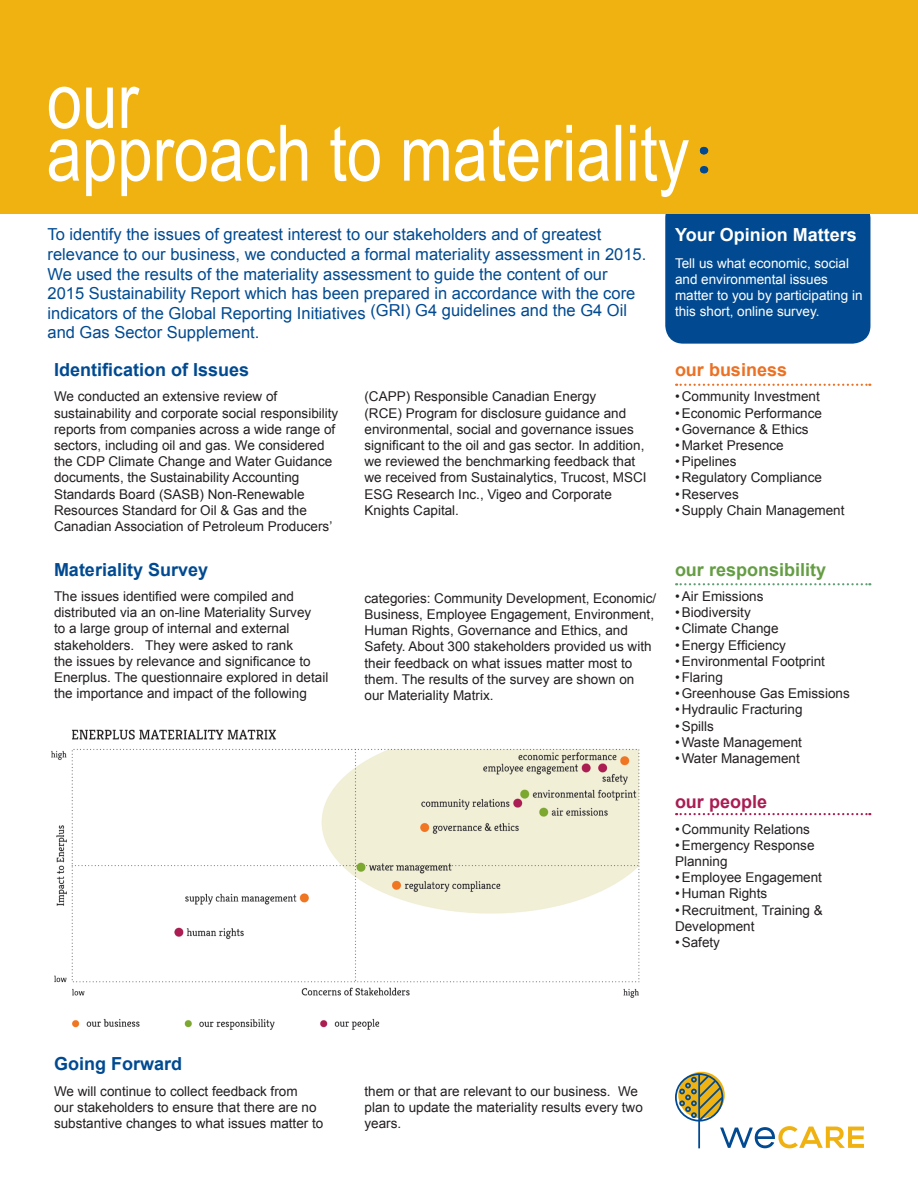
<style>
.page{position:relative;width:918px;height:1188px;background:#fff}
.page>*{position:absolute;margin:0;border:0;box-sizing:border-box;transform-origin:0 0}
.t1{font:700 18px "Arial";color:#014a91}
.t2{font:700 18px "Arial";color:#fff}
.t3{font:700 18px "Arial";color:#659d44}
.t4{font:700 18px "Arial";color:#eb7125}
.t5{font:700 18px "Arial";color:#a91d53}
.t6{font:16.5px/19.5px "Arial";color:#014a91}
.t7{font:13.5px/16.2px "Arial";color:#231f20}
.t8{font:13.5px/16.2px "Arial";color:#fff}
</style>
<div class="page">
<div style="left:665px;top:200px;width:205px;height:144px;background:#014a91;border-radius:18px"></div>
<div style="left:0;top:0;width:918px;height:214px;background:#efb211"></div>
<svg style="left:676px;top:384px;width:194px;height:2px"></svg>
<svg style="left:676px;top:583px;width:194px;height:2px"></svg>
<svg style="left:676px;top:813px;width:194px;height:2px"></svg>
<svg style="left:49px;top:125px;width:640px;height:72px"></svg>
<svg style="left:49px;top:87px;width:91px;height:42px"></svg>
<svg style="left:675px;top:1073px;width:189px;height:75px"></svg>
<img style="left:51px;top:729px;width:589px;height:301px">
<svg style="left:700px;top:147px;width:7px;height:8px"></svg>
<p class="t6" style="left:48px;top:225px;width:600px">To identify the issues of greatest interest to our stakeholders and of greatest relevance to our business, we conducted a formal materiality assessment in 2015.<br>We used the results of the materiality assessment to guide the content of our 2015 Sustainability Report which has been prepared in accordance with the core indicators of the Global Reporting Initiatives (GRI) G4 guidelines and the G4 Oil and Gas Sector Supplement.</p>
<p class="t1" style="left:54px;top:358px;width:197px">Identification of Issues</p>
<p class="t7" style="left:54px;top:389px;width:286px">We conducted an extensive review of sustainability and corporate social responsibility reports from companies across a wide range of sectors, including oil and gas. We considered the CDP Climate Change and Water Guidance documents, the Sustainability Accounting Standards Board (SASB) Non-Renewable Resources Standard for Oil &amp; Gas and the Canadian Association of Petroleum Producers’</p>
<p class="t7" style="left:364px;top:389px;width:284px">(CAPP) Responsible Canadian Energy<br>(RCE) Program for disclosure guidance and environmental, social and governance issues significant to the oil and gas sector. In addition, we reviewed the benchmarking feedback that we received from Sustainalytics, Trucost, MSCI ESG Research Inc., Vigeo and Corporate Knights Capital.</p>
<p class="t1" style="left:54px;top:557px;width:156px">Materiality Survey</p>
<p class="t7" style="left:54px;top:588px;width:276px">The issues identified were compiled and distributed via an on-line Materiality Survey<br>to a large group of internal and external stakeholders. They were asked to rank<br>the issues by relevance and significance to Enerplus. The questionnaire explored in detail the importance and impact of the following</p>
<p class="t7" style="left:364px;top:590px;width:293px">categories: Community Development, Economic/ Business, Employee Engagement, Environment, Human Rights, Governance and Ethics, and Safety. About 300 stakeholders provided us with their feedback on what issues matter most to them. The results of the survey are shown on our Materiality Matrix.</p>
<p class="t2" style="left:675px;top:222px;width:183px">Your Opinion Matters</p>
<p class="t8" style="left:675px;top:255px;width:189px">Tell us what economic, social and environmental issues matter to you by participating in this short, online survey.</p>
<p class="t4" style="left:675px;top:358px;width:114px">our business</p>
<p class="t7" style="left:675px;top:389px;width:146px">• Community Investment</p>
<p class="t7" style="left:675px;top:405px;width:149px">•Economic Performance</p>
<p class="t7" style="left:675px;top:421px;width:135px">•Governance &amp; Ethics</p>
<p class="t7" style="left:675px;top:437px;width:110px">• Market Presence</p>
<p class="t7" style="left:675px;top:453px;width:63px">•Pipelines</p>
<p class="t7" style="left:675px;top:470px;width:149px">• Regulatory Compliance</p>
<p class="t7" style="left:675px;top:486px;width:65px">• Reserves</p>
<p class="t7" style="left:675px;top:502px;width:171px">•Supply Chain Management</p>
<p class="t3" style="left:675px;top:557px;width:153px">our responsibility</p>
<p class="t7" style="left:675px;top:588px;width:90px">•Air Emissions</p>
<p class="t7" style="left:675px;top:605px;width:77px">•Biodiversity</p>
<p class="t7" style="left:675px;top:621px;width:105px">• Climate Change</p>
<p class="t7" style="left:675px;top:637px;width:113px">•Energy Efficiency</p>
<p class="t7" style="left:675px;top:653px;width:152px">•Environmental Footprint</p>
<p class="t7" style="left:675px;top:669px;width:50px">•Flaring</p>
<p class="t7" style="left:675px;top:686px;width:176px">•Greenhouse Gas Emissions</p>
<p class="t7" style="left:675px;top:702px;width:129px">• Hydraulic Fracturing</p>
<p class="t7" style="left:675px;top:718px;width:41px">•Spills</p>
<p class="t7" style="left:675px;top:734px;width:129px">•Waste Management</p>
<p class="t7" style="left:675px;top:750px;width:126px">•Water Management</p>
<p class="t5" style="left:675px;top:790px;width:94px">our people</p>
<p class="t7" style="left:675px;top:821px;width:137px">• Community Relations</p>
<p class="t7" style="left:675px;top:837px;width:141px">•Emergency Response<br>Planning</p>
<p class="t7" style="left:675px;top:869px;width:149px">•Employee Engagement</p>
<p class="t7" style="left:675px;top:886px;width:94px">• Human Rights</p>
<p class="t7" style="left:675px;top:902px;width:149px">• Recruitment, Training &amp;<br>Development</p>
<p class="t7" style="left:675px;top:934px;width:47px">•Safety</p>
<p class="t1" style="left:54px;top:1052px;width:130px">Going Forward</p>
<p class="t7" style="left:54px;top:1083px;width:271px">We will continue to collect feedback from<br>our stakeholders to ensure that there are no substantive changes to what issues matter to</p>
<p class="t7" style="left:364px;top:1083px;width:280px">them or that are relevant to our business. We plan to update the materiality results every two years.</p>
</div>
